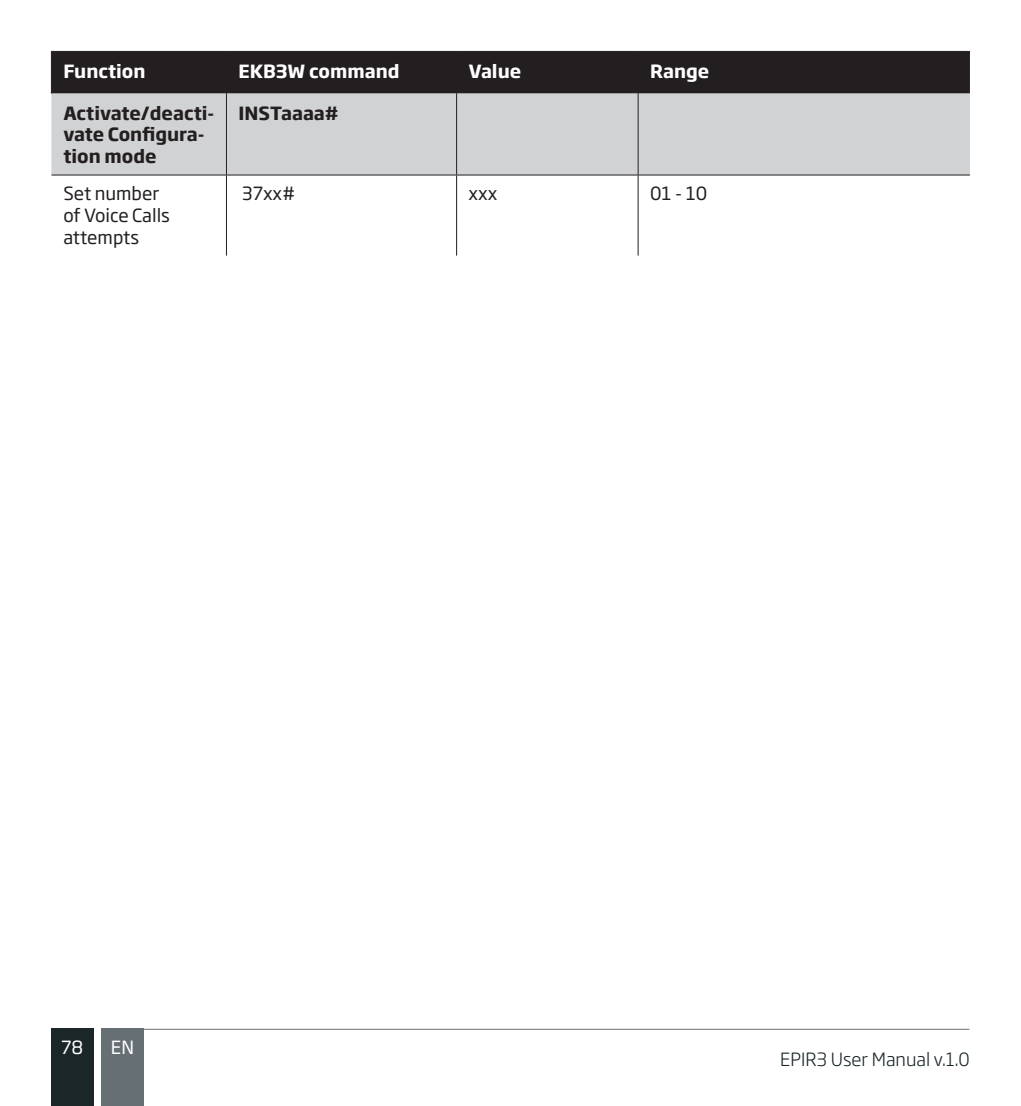
<style>
.page{position:relative;width:1021px;height:1106px;background:#fff}
.page>*{position:absolute;margin:0;border:0;box-sizing:border-box;transform-origin:0 0}
.t1{font:700 18px/21.6px "Soho Gothic Pro";color:#231f20}
.t2{font:18px/21.6px "Soho Gothic Pro";color:#231f20}
.t3{font:700 18px "Soho Gothic Pro";color:#fff}
.t4{font:300 18px "Soho Gothic Pro";color:#1a2628}
.t5{font:18px "Soho Gothic Pro";color:#fff}
</style>
<div class="page">
<div style="left:51px;top:1028px;width:43px;height:78px;background:#1a2628"></div>
<div style="left:101px;top:1028px;width:43px;height:78px;background:#667074"></div>
<hr style="left:144px;top:1028px;width:825px;height:1px;background:#6c6d70">
<div style="left:52px;top:52px;width:917px;height:42px;background:#231f20"></div>
<div style="left:51px;top:94px;width:918px;height:80px;background:#d1d2d4"></div>
<hr style="left:51px;top:51px;width:175px;height:1px;background:#231f20">
<hr style="left:226px;top:51px;width:230px;height:1px;background:#231f20">
<hr style="left:226px;top:52px;width:1px;height:42px;background:#231f20">
<hr style="left:456px;top:51px;width:182px;height:1px;background:#231f20">
<hr style="left:456px;top:52px;width:1px;height:42px;background:#231f20">
<hr style="left:638px;top:51px;width:331px;height:1px;background:#231f20">
<hr style="left:637px;top:52px;width:1px;height:42px;background:#231f20">
<hr style="left:51px;top:52px;width:1px;height:42px;background:#231f20">
<hr style="left:226px;top:94px;width:1px;height:81px;background:#231f20">
<hr style="left:456px;top:94px;width:1px;height:81px;background:#231f20">
<hr style="left:637px;top:94px;width:1px;height:81px;background:#231f20">
<hr style="left:51px;top:174px;width:175px;height:1px;background:#231f20">
<hr style="left:226px;top:174px;width:230px;height:1px;background:#231f20">
<hr style="left:456px;top:174px;width:182px;height:1px;background:#231f20">
<hr style="left:638px;top:174px;width:331px;height:1px;background:#231f20">
<hr style="left:226px;top:175px;width:1px;height:80px;background:#231f20">
<hr style="left:456px;top:175px;width:1px;height:80px;background:#231f20">
<hr style="left:637px;top:175px;width:1px;height:80px;background:#231f20">
<p class="t3" style="left:63px;top:57px;width:84px">Function</p>
<p class="t3" style="left:238px;top:57px;width:162px">EKB3W command</p>
<p class="t3" style="left:468px;top:57px;width:54px">Value</p>
<p class="t3" style="left:650px;top:57px;width:61px">Range</p>
<p class="t1" style="left:63px;top:101px;width:152px">Activate/deacti&shy;vate Configura&shy;tion mode</p>
<p class="t1" style="left:238px;top:101px;width:102px">INSTaaaa#</p>
<p class="t2" style="left:63px;top:182px;width:108px">Set number of Voice Calls attempts</p>
<p class="t2" style="left:242px;top:182px;width:55px">37xx#</p>
<p class="t2" style="left:468px;top:182px;width:30px">xxx</p>
<p class="t2" style="left:650px;top:182px;width:59px">01 - 10</p>
<p class="t5" style="left:61px;top:1033px;width:24px">78</p>
<p class="t5" style="left:111px;top:1033px;width:25px">EN</p>
<p class="t4" style="left:780px;top:1044px;width:191px">EPIR3 User Manual v.1.0</p>
</div>
